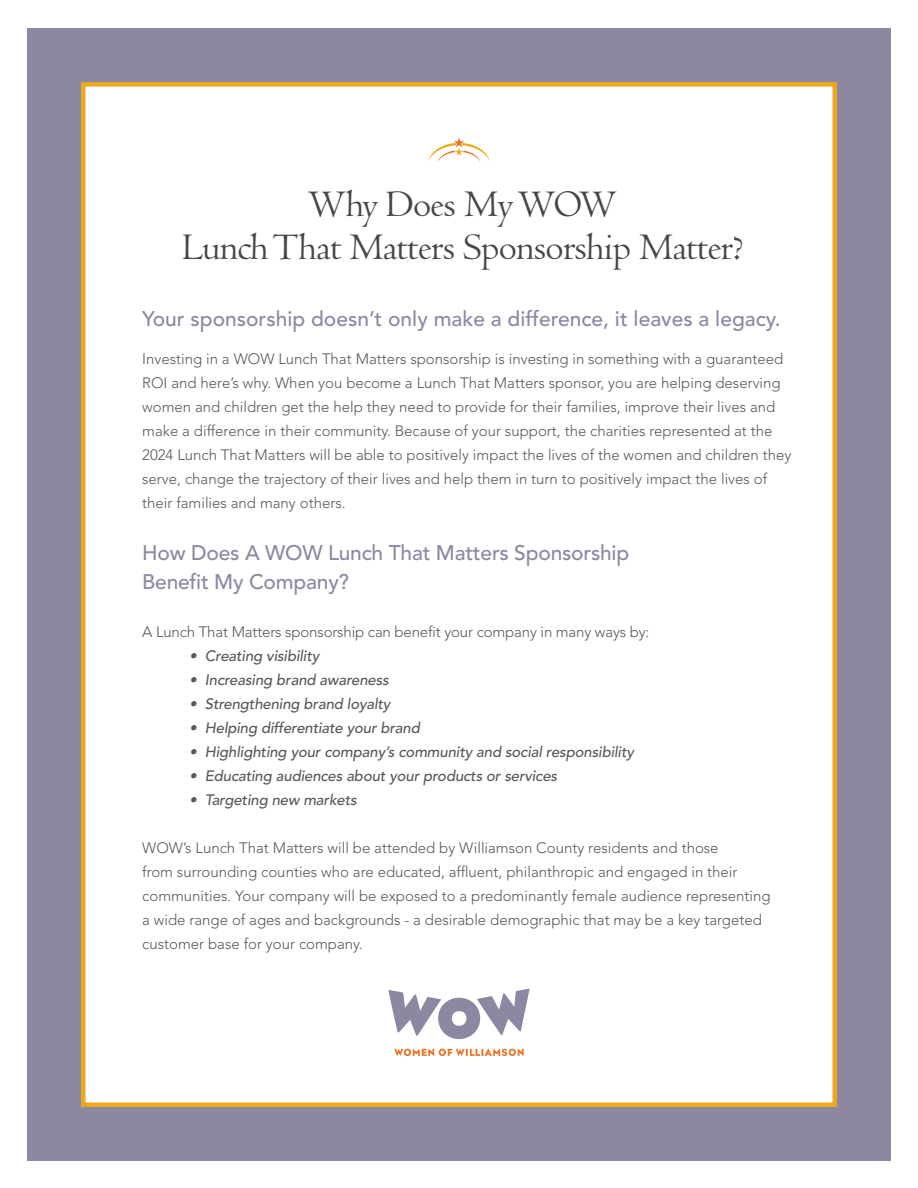
<style>
.page{position:relative;width:918px;height:1188px;background:#fff}
.page>*{position:absolute;margin:0;border:0;box-sizing:border-box;transform-origin:0 0}
.t1{font:39px "Centaur MT Std";letter-spacing:-.02em;color:#454647}
.t2{font:500 21px/28.5px "Avenir LT Std";letter-spacing:-.01em;color:#8e87a2}
.t3{font:300 15px/24px "Avenir LT Std";color:#57585a}
.t4{font:italic 500 15px "Avenir LT Std";letter-spacing:-.01em;color:#57585a}
</style>
<div class="page">
<div style="left:27px;top:28px;width:864px;height:1133px;background:#8e87a2"></div>
<div style="left:81px;top:82px;width:756px;height:1025px;background:#fff;border:4px solid #eda91e"></div>
<svg style="left:394px;top:1049px;width:130px;height:7px"></svg>
<svg style="left:388px;top:988px;width:142px;height:51px"></svg>
<svg style="left:428px;top:137px;width:62px;height:25px"></svg>
<p class="t1" style="left:308px;top:183px;width:311px">Why Does My WOW</p>
<p class="t1" style="left:181px;top:226px;width:563px">Lunch That Matters Sponsorship Matter?</p>
<p class="t2" style="left:142px;top:305px;width:640px">Your sponsorship doesn’t only make a difference, it leaves a legacy.</p>
<p class="t3" style="left:142px;top:346px;width:651px">Investing in a WOW Lunch That Matters sponsorship is investing in something with a guaranteed ROI and here’s why. When you become a Lunch That Matters sponsor, you are helping deserving women and children get the help they need to provide for their families, improve their lives and make a difference in their community. Because of your support, the charities represented at the 2024 Lunch That Matters will be able to positively impact the lives of the women and children they serve, change the trajectory of their lives and help them in turn to positively impact the lives of their families and many others.</p>
<p class="t2" style="left:142px;top:539px;width:489px">How Does A WOW Lunch That Matters Sponsorship<br>Benefit My Company?</p>
<p class="t3" style="left:142px;top:619px;width:509px">A Lunch That Matters sponsorship can benefit your company in many ways by:</p>
<p class="t4" style="left:189px;top:647px;width:131px">• Creating visibility</p>
<p class="t4" style="left:189px;top:671px;width:201px">• Increasing brand awareness</p>
<p class="t4" style="left:189px;top:695px;width:202px">• Strengthening brand loyalty</p>
<p class="t4" style="left:189px;top:719px;width:232px">• Helping differentiate your brand</p>
<p class="t4" style="left:189px;top:743px;width:446px">• Highlighting your company’s community and social responsibility</p>
<p class="t4" style="left:189px;top:767px;width:369px">• Educating audiences about your products or services</p>
<p class="t4" style="left:189px;top:791px;width:169px">• Targeting new markets</p>
<p class="t3" style="left:142px;top:835px;width:630px">WOW’s Lunch That Matters will be attended by Williamson County residents and those<br>from surrounding counties who are educated, affluent, philanthropic and engaged in their communities. Your company will be exposed to a predominantly female audience representing a wide range of ages and backgrounds - a desirable demographic that may be a key targeted customer base for your company.</p>
</div>
